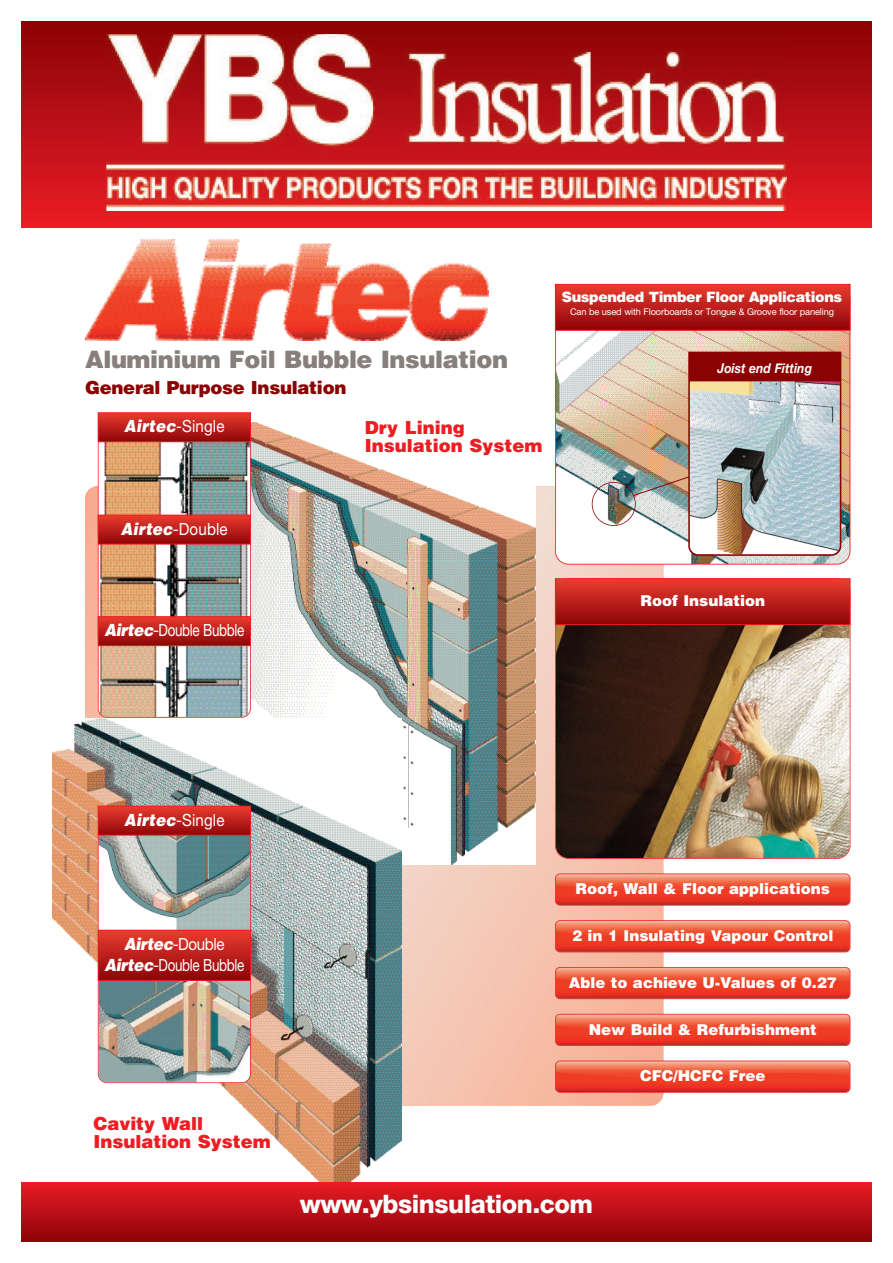
<style>
.page{position:relative;width:893px;height:1263px;background:#fff}
.page>*{position:absolute;margin:0;border:0;box-sizing:border-box;transform-origin:0 0}
.t1{font:800 25.5px "Helvetica Neue LT Std";letter-spacing:-.02em;color:#fff}
.t2{font:900 24px "Helvetica";letter-spacing:-.015em;color:#867f7c}
.t3{font:900 18px/18.1px "Helvetica";color:#ee1d23}
.t4{font:900 18px "Helvetica";letter-spacing:-.015em;color:#8b0202}
.t5{font:16.8px/20.2px "Helvetica Neue LT Std";letter-spacing:-.025em;color:#fff;text-align:center;scale:.9 1}
.t6{font:900 15px "Helvetica";color:#fff}
.t7{font:900 14.25px "Helvetica";letter-spacing:-.025em;color:#fff}
.t8{font:italic 700 13.5px "Helvetica Neue";color:#fff;scale:.9 1}
.t9{font:9.3px "Helvetica Neue LT Std";letter-spacing:-.015em;color:#fff}
.s1{font-family:"Helvetica";font-weight:900;font-style:italic}
</style>
<div class="page">
<svg style="left:85px;top:486px;width:578px;height:620px;background:#f4c4b1"></svg>
<div style="left:21px;top:21px;width:851px;height:207px;background:linear-gradient(to bottom,#8b0207,#eb1d25)"></div>
<img style="left:107px;top:34px;width:680px;height:176px">
<img style="left:85px;top:240px;width:404px;height:100px">
<img style="left:556px;top:874px;width:294px;height:31px;border-radius:4px">
<div style="left:555px;top:873px;width:295px;height:33px;border:2px solid #ee1d23;border-radius:5px"></div>
<img style="left:556px;top:285px;width:294px;height:279px;border-radius:13px">
<div style="left:555px;top:284px;width:295px;height:281px;border:2px solid #ee1d23;border-radius:14px"></div>
<div style="left:556px;top:285px;width:294px;height:45px;background:linear-gradient(to bottom,#e83b2e,#8e0409)"></div>
<div style="left:555px;top:284px;width:295px;height:47px;border:1px solid #ee1d23"></div>
<img style="left:556px;top:625px;width:294px;height:233px">
<div style="left:555px;top:578px;width:295px;height:281px;border:2px solid #ee1d23;border-radius:14px"></div>
<div style="left:556px;top:579px;width:294px;height:45px;background:linear-gradient(to bottom,#e93c2e,#8f0409)"></div>
<div style="left:555px;top:578px;width:295px;height:47px;border:1px solid #ee1d23"></div>
<img style="left:556px;top:921px;width:294px;height:31px;border-radius:4px">
<div style="left:555px;top:920px;width:295px;height:32px;border:2px solid #ee1d23;border-radius:5px"></div>
<img style="left:556px;top:968px;width:294px;height:30px;border-radius:4px">
<div style="left:555px;top:967px;width:295px;height:32px;border:2px solid #ee1d23;border-radius:5px"></div>
<img style="left:556px;top:1014px;width:294px;height:31px;border-radius:4px">
<div style="left:555px;top:1014px;width:295px;height:32px;border:2px solid #ee1d23;border-radius:5px"></div>
<img style="left:556px;top:1061px;width:294px;height:31px;border-radius:4px">
<div style="left:555px;top:1060px;width:295px;height:33px;border:2px solid #ee1d23;border-radius:5px"></div>
<img style="left:245px;top:423px;width:291px;height:441px">
<img style="left:53px;top:718px;width:349px;height:464px">
<div style="left:690px;top:353px;width:150px;height:27px;background:#8b0202"></div>
<div style="left:688px;top:352px;width:153px;height:29px;border:2px solid #8b0202"></div>
<div style="left:592px;top:482px;width:44px;height:44px;border:2px solid #8b0202;border-radius:50%"></div>
<img style="left:632px;top:374px;width:209px;height:182px">
<img style="left:99px;top:829px;width:151px;height:108px;border-radius:9px">
<div style="left:98px;top:828px;width:153px;height:110px;border:2px solid #ee1d23;border-radius:9px"></div>
<img style="left:99px;top:974px;width:151px;height:108px;border-radius:9px">
<div style="left:98px;top:973px;width:153px;height:110px;border:2px solid #ee1d23;border-radius:9px"></div>
<svg style="left:100px;top:808px;width:149px;height:25px;background:#bd211c"></svg>
<div style="left:98px;top:806px;width:153px;height:29px;border:1px solid #ee1d23"></div>
<div style="left:99px;top:930px;width:151px;height:50px;background:linear-gradient(to bottom,#ea3d2f,#900509)"></div>
<div style="left:98px;top:930px;width:153px;height:51px;border:1px solid #ee1d23"></div>
<img style="left:99px;top:435px;width:151px;height:109px;border-radius:9px">
<div style="left:98px;top:435px;width:153px;height:110px;border:2px solid #ee1d23;border-radius:9px"></div>
<img style="left:99px;top:537px;width:151px;height:109px;border-radius:9px">
<div style="left:98px;top:537px;width:153px;height:110px;border:2px solid #ee1d23;border-radius:9px"></div>
<div style="left:99px;top:413px;width:151px;height:28px;background:linear-gradient(to bottom,#e73b2e,#95080c)"></div>
<div style="left:98px;top:412px;width:153px;height:30px;border:1px solid #ee1d23"></div>
<svg style="left:100px;top:517px;width:149px;height:25px;background:#bc201c"></svg>
<div style="left:98px;top:515px;width:153px;height:29px;border:1px solid #ee1d23"></div>
<img style="left:99px;top:639px;width:151px;height:78px;border-radius:9px">
<div style="left:98px;top:638px;width:153px;height:80px;border:2px solid #ee1d23;border-radius:9px"></div>
<div style="left:99px;top:617px;width:151px;height:28px;background:linear-gradient(to bottom,#e73b2e,#95080b)"></div>
<div style="left:98px;top:616px;width:153px;height:30px;border:1px solid #ee1d23"></div>
<div style="left:21px;top:1182px;width:851px;height:60px;background:linear-gradient(to bottom,#e91c25,#8e0309)"></div>
<h2 class="t2" style="left:85px;top:346px;width:424px">Aluminium Foil Bubble Insulation</h2>
<p class="t4" style="left:85px;top:377px;width:263px">General Purpose Insulation</p>
<p class="t5" style="left:124px;top:418px;width:113px"><span class="s1">Airtec</span>-Single</p>
<p class="t3" style="left:365px;top:418px;width:179px">Dry Lining<br>Insulation System</p>
<p class="t7" style="left:562px;top:289px;width:282px">Suspended Timber Floor Applications</p>
<p class="t9" style="left:570px;top:309px;width:265px">Can be used with Floorboards or Tongue &amp; Groove floor paneling</p>
<p class="t8" style="left:718px;top:360px;width:106px">Joist end Fitting</p>
<p class="t5" style="left:121px;top:520px;width:120px"><span class="s1">Airtec</span>-Double</p>
<p class="t5" style="left:104px;top:622px;width:157px"><span class="s1">Airtec</span>-Double Bubble</p>
<p class="t6" style="left:640px;top:592px;width:126px">Roof Insulation</p>
<p class="t5" style="left:124px;top:811px;width:113px"><span class="s1">Airtec</span>-Single</p>
<p class="t5" style="left:104px;top:936px;width:157px"><span class="s1">Airtec</span>-Double<br><span class="s1">Airtec</span>-Double Bubble</p>
<p class="t3" style="left:93px;top:1114px;width:179px">Cavity Wall<br>Insulation System</p>
<p class="t6" style="left:575px;top:880px;width:256px">Roof, Wall &amp; Floor applications</p>
<p class="t6" style="left:572px;top:927px;width:263px">2 in 1 Insulating Vapour Control</p>
<p class="t6" style="left:569px;top:974px;width:270px">Able to achieve U-Values of 0.27</p>
<p class="t6" style="left:589px;top:1021px;width:230px">New Build &amp; Refurbishment</p>
<p class="t6" style="left:640px;top:1067px;width:127px">CFC/HCFC Free</p>
<h1 class="t1" style="left:300px;top:1195px;width:295px">www.ybsinsulation.com</h1>
</div>
